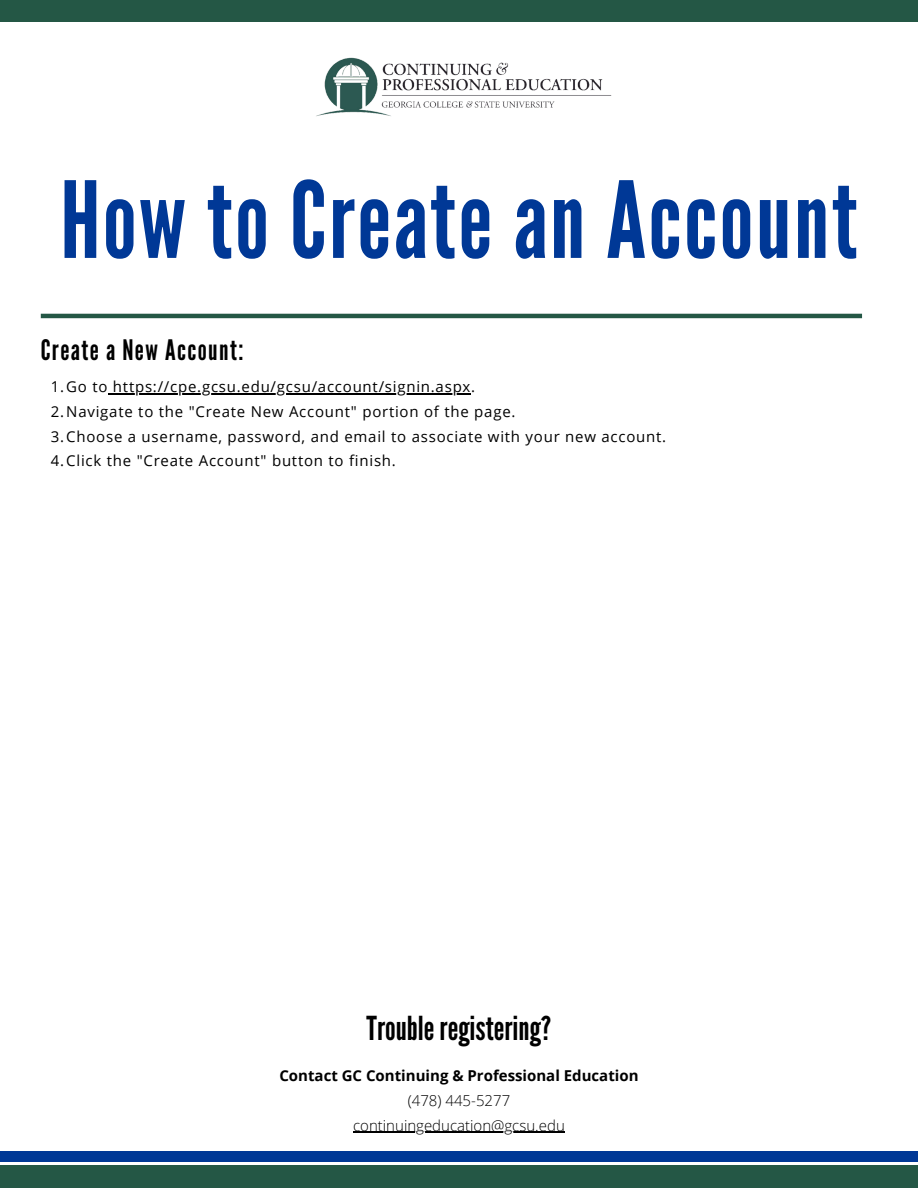
<style>
.page{position:relative;width:918px;height:1188px;background:#fff}
.page>*{position:absolute;margin:0;border:0;box-sizing:border-box;transform-origin:0 0}
.t1{font:105.75px "League Gothic";letter-spacing:.02em;color:#003896}
.t2{font:33px "League Gothic";color:#000}
.t3{font:28.2px "League Gothic";letter-spacing:.05em;color:#000}
.t4{font:15px "Open Sans";letter-spacing:.05em;color:#000}
.t5{font:700 15px "Open Sans";color:#000}
.t6{font:300 15px "Open Sans";color:#000}
</style>
<div class="page">
<hr style="left:108px;top:393px;width:363px;height:1px;background:#000">
<hr style="left:41px;top:314px;width:821px;height:4px;background:#245745">
<div style="left:0;top:1151px;width:918px;height:37px;background:#003896"></div>
<div style="left:0;top:1162px;width:918px;height:26px;background:linear-gradient(to right,#fff,#fff)"></div>
<div style="left:0;top:1166px;width:918px;height:22px;background:#245745"></div>
<img style="left:316px;top:57px;width:296px;height:60px">
<div style="left:0;top:0;width:918px;height:22px;background:#245745"></div>
<hr style="left:353px;top:1132px;width:212px;height:1px;background:#000">
<p class="t1" style="left:60px;top:159px;width:799px">How to Create an Account</p>
<p class="t3" style="left:41px;top:333px;width:204px">Create a New Account:</p>
<p class="t4" style="left:51px;top:376px;width:426px">1.Go to https://cpe.gcsu.edu/gcsu/account/signin.aspx.</p>
<p class="t4" style="left:51px;top:401px;width:466px">2.Navigate to the "Create New Account" portion of the page.</p>
<p class="t4" style="left:51px;top:426px;width:617px">3.Choose a username, password, and email to associate with your new account.</p>
<p class="t4" style="left:51px;top:450px;width:347px">4.Click the "Create Account" button to finish.</p>
<p class="t2" style="left:367px;top:1009px;width:186px">Troubleregistering?</p>
<p class="t5" style="left:279px;top:1065px;width:361px">Contact GC Continuing &amp; Professional Education</p>
<p class="t6" style="left:408px;top:1090px;width:104px">(478) 445-5277</p>
<p class="t6" style="left:353px;top:1115px;width:213px">continuingeducation@gcsu.edu</p>
</div>
